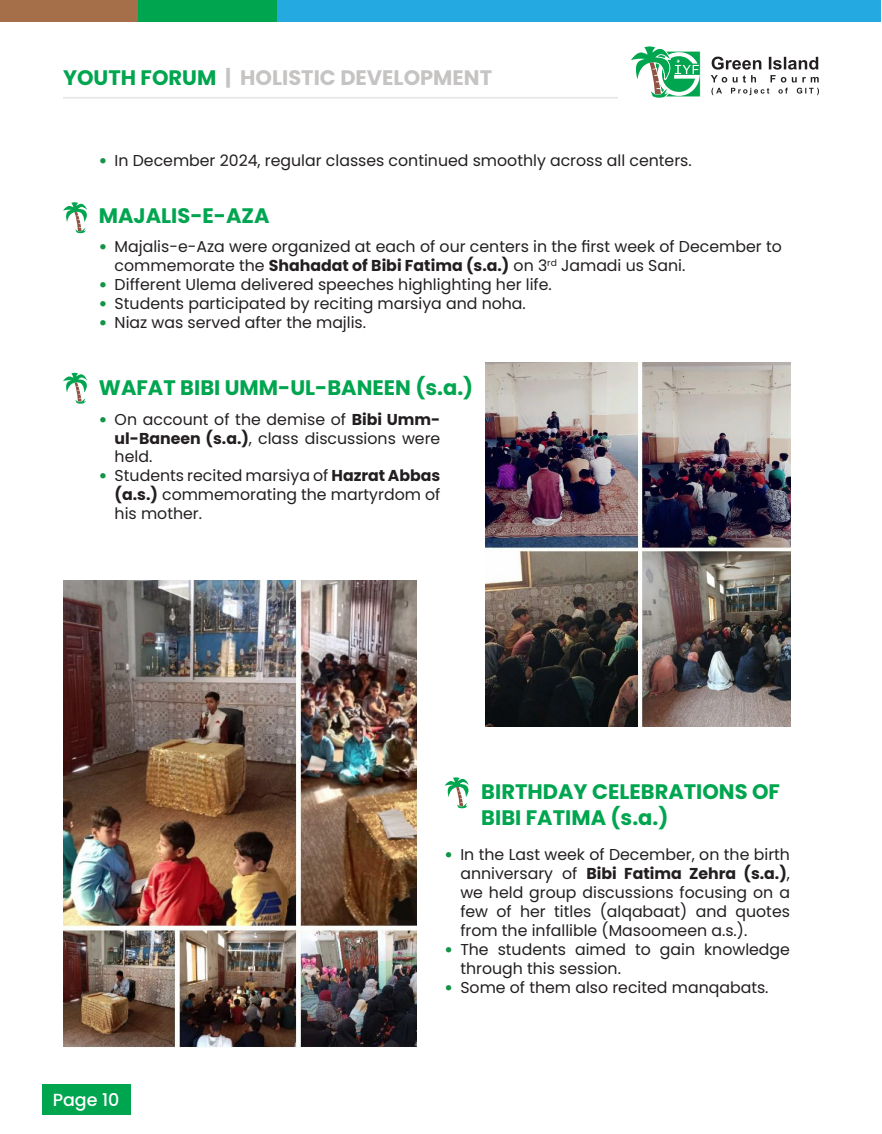
<style>
.page{position:relative;width:882px;height:1134px;background:#fff}
.page>*{position:absolute;margin:0;border:0;box-sizing:border-box;transform-origin:0 0}
.t1{font:700 21px/25.2px "Poppins";color:#00a54f}
.t2{font:700 21px "Poppins";color:#c6c4c3}
.t3{font:500 17.5px "Poppins";color:#fff}
.t4{font:15.75px/18.9px "Poppins";color:#231f20;text-align:justify}
.s1{color:#00a54f}
.s2{font-weight:900;color:#129346}
.s3{font-weight:700}
</style>
<div class="page">
<div style="left:655px;top:51px;width:46px;height:46px;border:1px solid #fff"></div>
<svg style="left:711px;top:57px;width:108px;height:38px"></svg>
<div style="left:42px;top:1085px;width:88px;height:30px;background:#00a54f"></div>
<div style="left:277px;top:0;width:604px;height:21px;background:#24aae1"></div>
<div style="left:138px;top:0;width:139px;height:21px;background:#00a54f"></div>
<div style="left:0;top:0;width:138px;height:21px;background:#a46f49"></div>
<hr style="left:63px;top:97px;width:555px;height:2px;background:#e6e7e9">
<svg style="left:631px;top:46px;width:69px;height:52px"></svg>
<svg style="left:63px;top:202px;width:24px;height:31px"></svg>
<svg style="left:63px;top:373px;width:24px;height:31px"></svg>
<svg style="left:445px;top:777px;width:24px;height:31px"></svg>
<img style="left:63px;top:581px;width:354px;height:466px">
<img style="left:485px;top:362px;width:305px;height:365px">
<h1 class="t2" style="left:63px;top:66px;width:431px"><span class="s1">YOUTH FORUM</span> | HOLISTIC DEVELOPMENT</h1>
<p class="t4" style="left:99px;top:151px;width:594px"><span class="s2">•</span> In December 2024, regular classes continued smoothly across all centers.</p>
<p class="t1" style="left:99px;top:203px;width:172px">MAJALIS-E-AZA</p>
<p class="t4" style="left:115px;top:237px;width:669px;text-indent:-16px"><span class="s2">•</span> Majalis-e-Aza were organized at each of our centers in the first week of December to commemorate the <span class="s3">Shahadat of Bibi Fatima (s.a.)</span> on 3<sup>rd</sup> Jamadi us Sani.</p>
<p class="t4" style="left:99px;top:275px;width:455px"><span class="s2">•</span> Different Ulema delivered speeches highlighting her life.</p>
<p class="t4" style="left:99px;top:294px;width:428px"><span class="s2">•</span> Students participated by reciting marsiya and noha.</p>
<p class="t4" style="left:99px;top:313px;width:269px"><span class="s2">•</span> Niaz was served after the majlis.</p>
<p class="t1" style="left:99px;top:375px;width:376px">WAFAT BIBI UMM-UL-BANEEN (s.a.)</p>
<p class="t4" style="left:115px;top:410px;width:327px;text-indent:-16px"><span class="s2">•</span> On account of the demise of <span class="s3">Bibi Umm&shy;ul-Baneen (s.a.)</span>, class discussions were held.</p>
<p class="t4" style="left:115px;top:466px;width:327px;text-indent:-16px"><span class="s2">•</span> Students recited marsiya of <span class="s3">Hazrat Abbas (a.s.)</span> commemorating the martyrdom of his mother.</p>
<p class="t1" style="left:481px;top:780px;width:300px">BIRTHDAY CELEBRATIONS OF<br>BIBI FATIMA (s.a.)</p>
<p class="t3" style="left:53px;top:1089px;width:68px">Page 10</p>
<p class="t4" style="left:460px;top:845px;width:331px;text-indent:-16px"><span class="s2">•</span> In the Last week of December, on the birth anniversary of <span class="s3">Bibi Fatima Zehra (s.a.)</span>, we held group discussions focusing on a few of her titles (alqabaat) and quotes from the infallible (Masoomeen a.s.).</p>
<p class="t4" style="left:460px;top:940px;width:331px;text-indent:-16px"><span class="s2">•</span> The students aimed to gain knowledge through this session.</p>
<p class="t4" style="left:445px;top:978px;width:325px"><span class="s2">•</span> Some of them also recited manqabats.</p>
</div>
